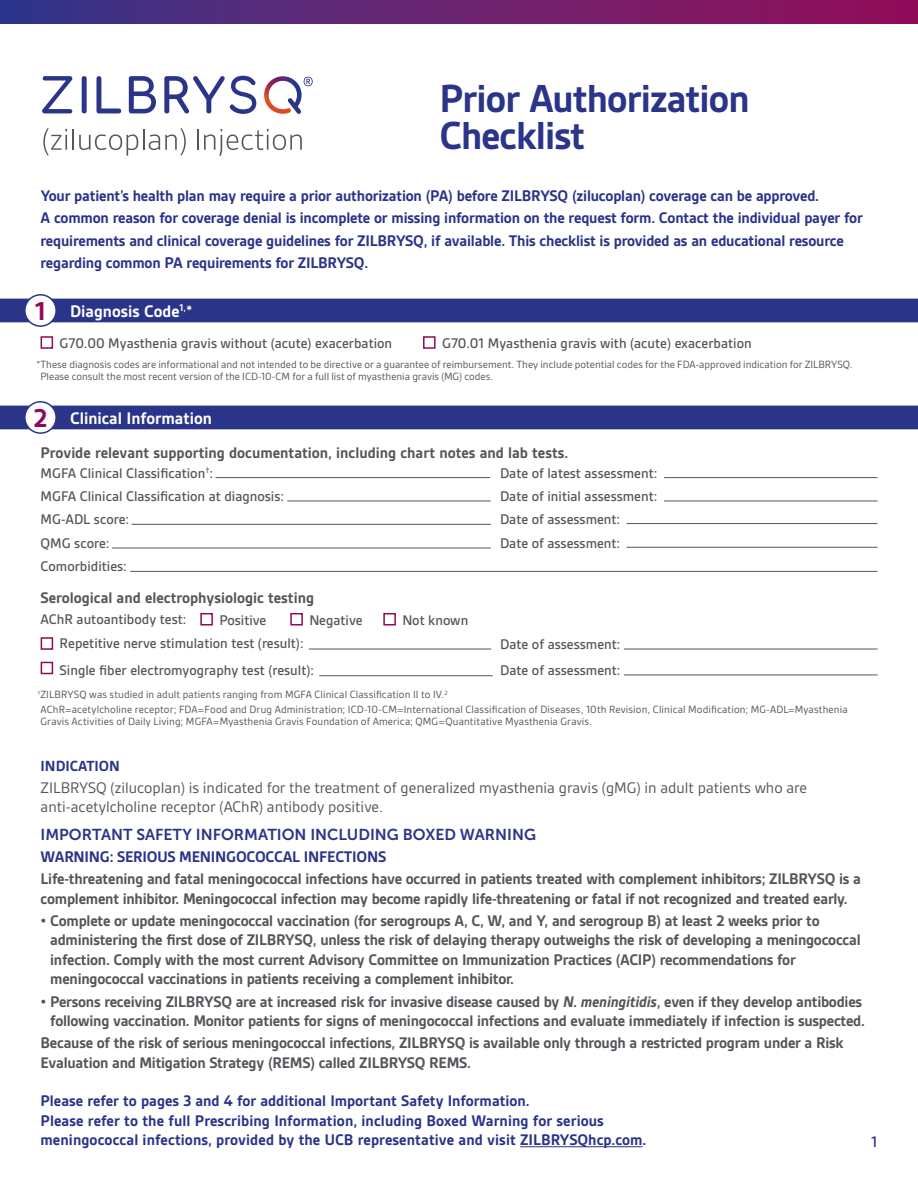
<style>
.page{position:relative;width:918px;height:1188px;background:#fff}
.page>*{position:absolute;margin:0;border:0;box-sizing:border-box;transform-origin:0 0}
.t1{font:700 42px/37.5px "Gesta";letter-spacing:-.02em;color:#2a3489}
.t2{font:700 27.75px "Gesta";color:#900a58}
.t3{font:700 18px "Gesta";color:#fff}
.t4{font:700 16.5px/19.5px "Gesta";letter-spacing:-.015em;color:#54565b}
.t5{font:700 16.5px/22.5px "Gesta";letter-spacing:-.01em;color:#2a3489}
.t6{font:16.5px/19.5px "Gesta";color:#54565b}
.t7{font:500 16.5px "Gesta";color:#2a3489}
.t8{font:15.75px "Museo Sans 700";color:#2a3489}
.t9{font:700 15.75px "Gesta";color:#2a3489}
.t10{font:500 15px "Gesta";color:#54565b}
.t11{font:11.25px/12px "Gesta";letter-spacing:.01em;color:#54565b}
.s1{font-size:15.75px}
.s2{font-style:italic}
</style>
<div class="page">
<div style="left:0;top:299px;width:918px;height:23px;background:#2a3489"></div>
<div style="left:0;top:406px;width:918px;height:23px;background:#2a3489"></div>
<div style="left:0;top:0;width:918px;height:24px;background:linear-gradient(to right,#37378a,#990f58)"></div>
<div style="left:25px;top:295px;width:31px;height:31px;background:#fff;border-radius:50%"></div>
<div style="left:24px;top:294px;width:33px;height:33px;border:2px solid #2a3489;border-radius:50%"></div>
<div style="left:25px;top:402px;width:31px;height:31px;background:#fff;border-radius:50%"></div>
<div style="left:24px;top:401px;width:33px;height:33px;border:2px solid #2a3489;border-radius:50%"></div>
<div style="left:41px;top:336px;width:12px;height:13px;border:2px solid #900a58"></div>
<div style="left:423px;top:336px;width:13px;height:13px;border:2px solid #900a58"></div>
<hr style="left:215px;top:477px;width:275px;height:1px;background:#54565b">
<hr style="left:664px;top:477px;width:214px;height:1px;background:#54565b">
<hr style="left:287px;top:501px;width:204px;height:1px;background:#54565b">
<hr style="left:664px;top:501px;width:214px;height:1px;background:#54565b">
<div style="left:200px;top:613px;width:13px;height:13px;border:2px solid #900a58"></div>
<div style="left:290px;top:613px;width:13px;height:13px;border:2px solid #900a58"></div>
<div style="left:383px;top:613px;width:13px;height:13px;border:2px solid #900a58"></div>
<div style="left:41px;top:637px;width:12px;height:13px;border:2px solid #900a58"></div>
<hr style="left:309px;top:649px;width:182px;height:1px;background:#54565b">
<hr style="left:624px;top:649px;width:254px;height:1px;background:#54565b">
<div style="left:41px;top:662px;width:12px;height:12px;border:2px solid #900a58"></div>
<hr style="left:319px;top:675px;width:174px;height:1px;background:#54565b">
<hr style="left:624px;top:675px;width:254px;height:1px;background:#54565b">
<hr style="left:130px;top:571px;width:747px;height:1px;background:#54565b">
<hr style="left:627px;top:523px;width:251px;height:1px;background:#54565b">
<hr style="left:132px;top:524px;width:359px;height:1px;background:#54565b">
<hr style="left:520px;top:1146px;width:123px;height:1px;background:#2a3489">
<hr style="left:627px;top:547px;width:251px;height:1px;background:#54565b">
<hr style="left:112px;top:548px;width:379px;height:1px;background:#54565b">
<svg style="left:43px;top:128px;width:24px;height:28px"></svg>
<hr style="left:72px;top:129px;width:2px;height:21px;background:#54565b">
<svg style="left:79px;top:134px;width:59px;height:22px"></svg>
<hr style="left:143px;top:129px;width:2px;height:21px;background:#54565b">
<svg style="left:149px;top:128px;width:37px;height:28px"></svg>
<hr style="left:197px;top:129px;width:2px;height:21px;background:#54565b">
<svg style="left:204px;top:129px;width:98px;height:27px"></svg>
<svg style="left:42px;top:76px;width:30px;height:37px"></svg>
<svg style="left:82px;top:76px;width:5px;height:37px"></svg>
<svg style="left:96px;top:76px;width:25px;height:37px"></svg>
<svg style="left:129px;top:76px;width:27px;height:37px"></svg>
<svg style="left:164px;top:76px;width:92px;height:38px"></svg>
<svg style="left:264px;top:76px;width:49px;height:38px"></svg>
<h1 class="t1" style="left:440px;top:79px;width:312px">Prior Authorization<br>Checklist</h1>
<p class="t5" style="left:40px;top:184px;width:824px">Your patient’s health plan may require a prior authorization (PA) before ZILBRYSQ (zilucoplan) coverage can be approved.<br>A common reason for coverage denial is incomplete or missing information on the request form. Contact the individual payer for requirements and clinical coverage guidelines for ZILBRYSQ, if available. This checklist is provided as an educational resource regarding common PA requirements for ZILBRYSQ.</p>
<h2 class="t2" style="left:35px;top:295px;width:12px">1</h2>
<p class="t3" style="left:70px;top:301px;width:124px">Diagnosis Code<sup>1,</sup>*</p>
<p class="t10" style="left:60px;top:335px;width:334px">G70.00 Myasthenia gravis without (acute) exacerbation</p>
<p class="t10" style="left:442px;top:335px;width:311px">G70.01 Myasthenia gravis with (acute) exacerbation</p>
<p class="t11" style="left:40px;top:358px;width:814px;text-indent:-4px">*These diagnosis codes are informational and not intended to be directive or a guarantee of reimbursement. They include potential codes for the FDA-approved indication for ZILBRYSQ.<br>Please consult the most recent version of the ICD-10-CM for a full list of myasthenia gravis (MG) codes.</p>
<h2 class="t2" style="left:33px;top:402px;width:16px">2</h2>
<p class="t3" style="left:70px;top:408px;width:143px">Clinical Information</p>
<p class="t4" style="left:40px;top:443px;width:529px">Provide relevant supporting documentation, including chart notes and lab tests.</p>
<p class="t10" style="left:41px;top:464px;width:174px">MGFA Clinical Classification<sup>†</sup>:</p>
<p class="t10" style="left:500px;top:464px;width:159px">Date of latest assessment:</p>
<p class="t10" style="left:40px;top:488px;width:245px">MGFA Clinical Classification at diagnosis:</p>
<p class="t10" style="left:500px;top:488px;width:159px">Date of initial assessment:</p>
<p class="t10" style="left:40px;top:511px;width:90px">MG-ADL score:</p>
<p class="t10" style="left:500px;top:511px;width:122px">Date of assessment:</p>
<p class="t10" style="left:40px;top:535px;width:71px">QMG score:</p>
<p class="t10" style="left:500px;top:535px;width:122px">Date of assessment:</p>
<p class="t10" style="left:40px;top:558px;width:88px">Comorbidities:</p>
<p class="t4" style="left:40px;top:588px;width:275px">Serological and electrophysiologic testing</p>
<p class="t10" style="left:41px;top:611px;width:147px">AChR autoantibody test:</p>
<p class="t10" style="left:219px;top:611px;width:49px">Positive</p>
<p class="t10" style="left:309px;top:611px;width:55px">Negative</p>
<p class="t10" style="left:402px;top:611px;width:67px">Not known</p>
<p class="t10" style="left:60px;top:635px;width:246px">Repetitive nerve stimulation test (result):</p>
<p class="t10" style="left:500px;top:636px;width:122px">Date of assessment:</p>
<p class="t10" style="left:60px;top:661px;width:256px">Single fiber electromyography test (result):</p>
<p class="t10" style="left:500px;top:662px;width:122px">Date of assessment:</p>
<p class="t11" style="left:37px;top:687px;width:812px;line-height:14.5px"><sup>†</sup>ZILBRYSQ was studied in adult patients ranging from MGFA Clinical Classification II to IV.<sup>2<br></sup>AChR=acetylcholine receptor; FDA=Food and Drug Administration; ICD-10-CM=International Classification of Diseases, 10th Revision, Clinical Modification; MG-ADL=Myasthenia</p>
<p class="t11" style="left:40px;top:715px;width:553px">Gravis Activities of Daily Living; MGFA=Myasthenia Gravis Foundation of America; QMG=Quantitative Myasthenia Gravis.</p>
<p class="t9" style="left:41px;top:757px;width:81px">INDICATION</p>
<p class="t6" style="left:41px;top:777px;width:768px">ZILBRYSQ (zilucoplan) is indicated for the treatment of generalized myasthenia gravis (gMG) in adult patients who are anti-acetylcholine receptor (AChR) antibody positive<span class="s1">.</span></p>
<p class="t8" style="left:41px;top:826px;width:497px">IMPORTANT SAFETY INFORMATION INCLUDING BOXED WARNING</p>
<p class="t5" style="left:41px;top:845px;width:347px">WARNING: SERIOUS MENINGOCOCCAL INFECTIONS</p>
<p class="t4" style="left:41px;top:869px;width:822px">Life-threatening and fatal meningococcal infections have occurred in patients treated with complement inhibitors; ZILBRYSQ is a complement inhibitor. Meningococcal infection may become rapidly life-threatening or fatal if not recognized and treated early.</p>
<p class="t4" style="left:50px;top:911px;width:812px;text-indent:-10px">• Complete or update meningococcal vaccination (for serogroups A, C, W, and Y, and serogroup B) at least 2 weeks prior to administering the first dose of ZILBRYSQ, unless the risk of delaying therapy outweighs the risk of developing a meningococcal infection. Comply with the most current Advisory Committee on Immunization Practices (ACIP) recommendations for meningococcal vaccinations in patients receiving a complement inhibitor.</p>
<p class="t4" style="left:41px;top:992px;width:826px;text-align:center">• Persons receiving ZILBRYSQ are at increased risk for invasive disease caused by <span class="s2">N. meningitidis</span>, even if they develop antibodies following vaccination. Monitor patients for signs of meningococcal infections and evaluate immediately if infection is suspected.</p>
<p class="t4" style="left:41px;top:1033px;width:804px">Because of the risk of serious meningococcal infections, ZILBRYSQ is available only through a restricted program under a Risk<br>Evaluation and Mitigation Strategy (REMS) called ZILBRYSQ REMS.</p>
<p class="t5" style="left:40px;top:1091px;width:607px;line-height:19.5px">Please refer to pages 3 and 4 for additional Important Safety Information.<br>Please refer to the full Prescribing Information, including Boxed Warning for serious meningococcal infections, provided by the UCB representative and visit ZILBRYSQhcp.com.</p>
<p class="t7" style="left:871px;top:1133px;width:8px">1</p>
</div>
